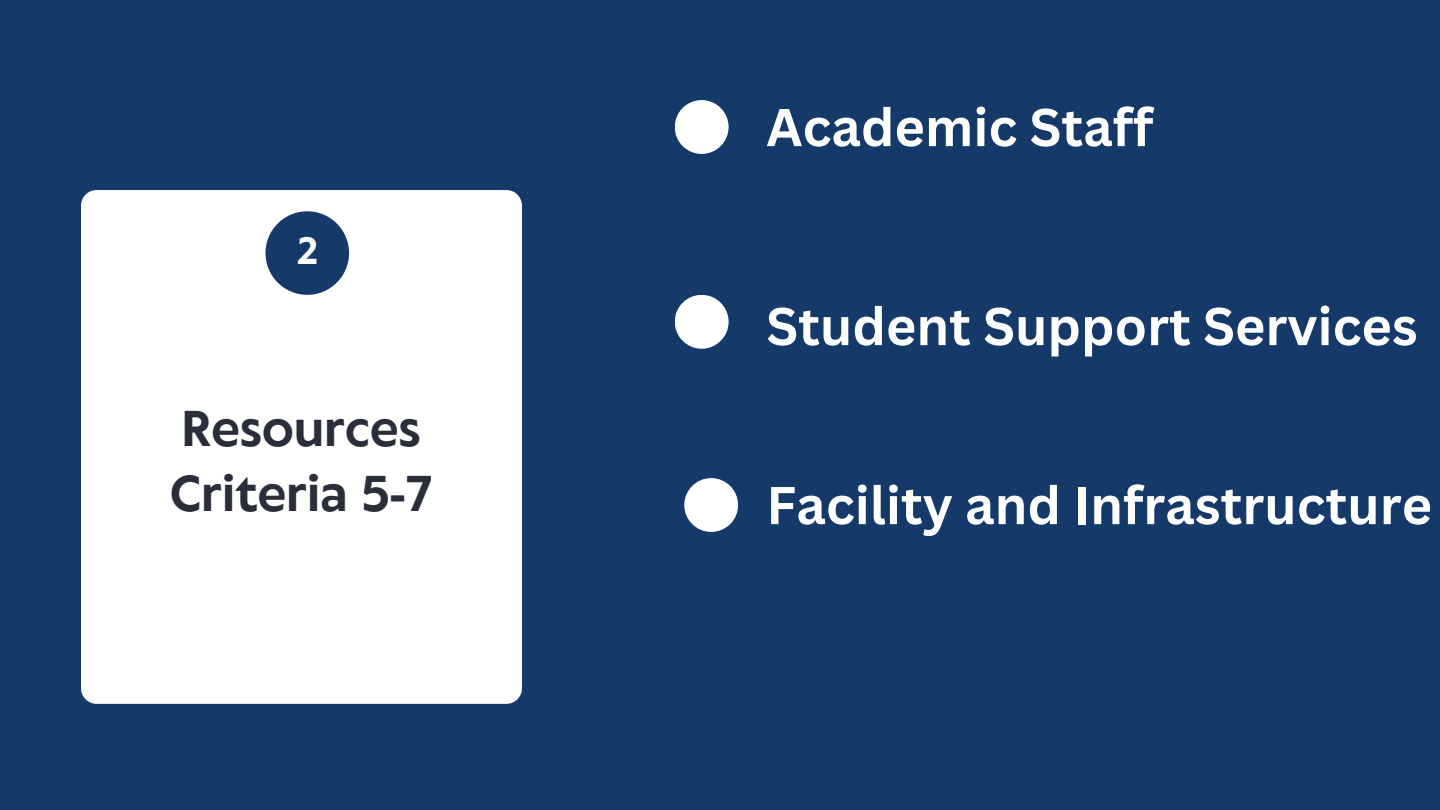
<style>
.page{position:relative;width:1440px;height:810px;background:#153969}
.page>*{position:absolute;margin:0;border:0;box-sizing:border-box;transform-origin:0 0}
.t1{font:700 52px "Canva Sans";color:#fff}
.t2{font:700 47.1px/65.6px "Klein Text";color:#2a2e3a}
.t3{font:700 35.6px "Klein Text";color:#fff}
</style>
<div class="page">
<div style="left:81px;top:190px;width:441px;height:514px;background:#fff;border-radius:16px"></div>
<div style="left:265px;top:211px;width:84px;height:84px;background:#153969;border-radius:50%"></div>
<div style="left:675px;top:100px;width:54px;height:54px;background:#fff;border-radius:50%"></div>
<div style="left:684px;top:478px;width:54px;height:54px;background:#fff;border-radius:50%"></div>
<div style="left:675px;top:295px;width:54px;height:54px;background:#fff;border-radius:50%"></div>
<p class="t3" style="left:297px;top:232px;width:22px">2</p>
<p class="t2" style="left:170px;top:399px;width:264px">Resources<br>Criteria 5-7</p>
<p class="t1" style="left:766px;top:91px;width:388px">Academic Staff</p>
<p class="t1" style="left:766px;top:290px;width:653px">Student Support Services</p>
<p class="t1" style="left:766px;top:469px;width:667px">Facility and Infrastructure</p>
</div>
